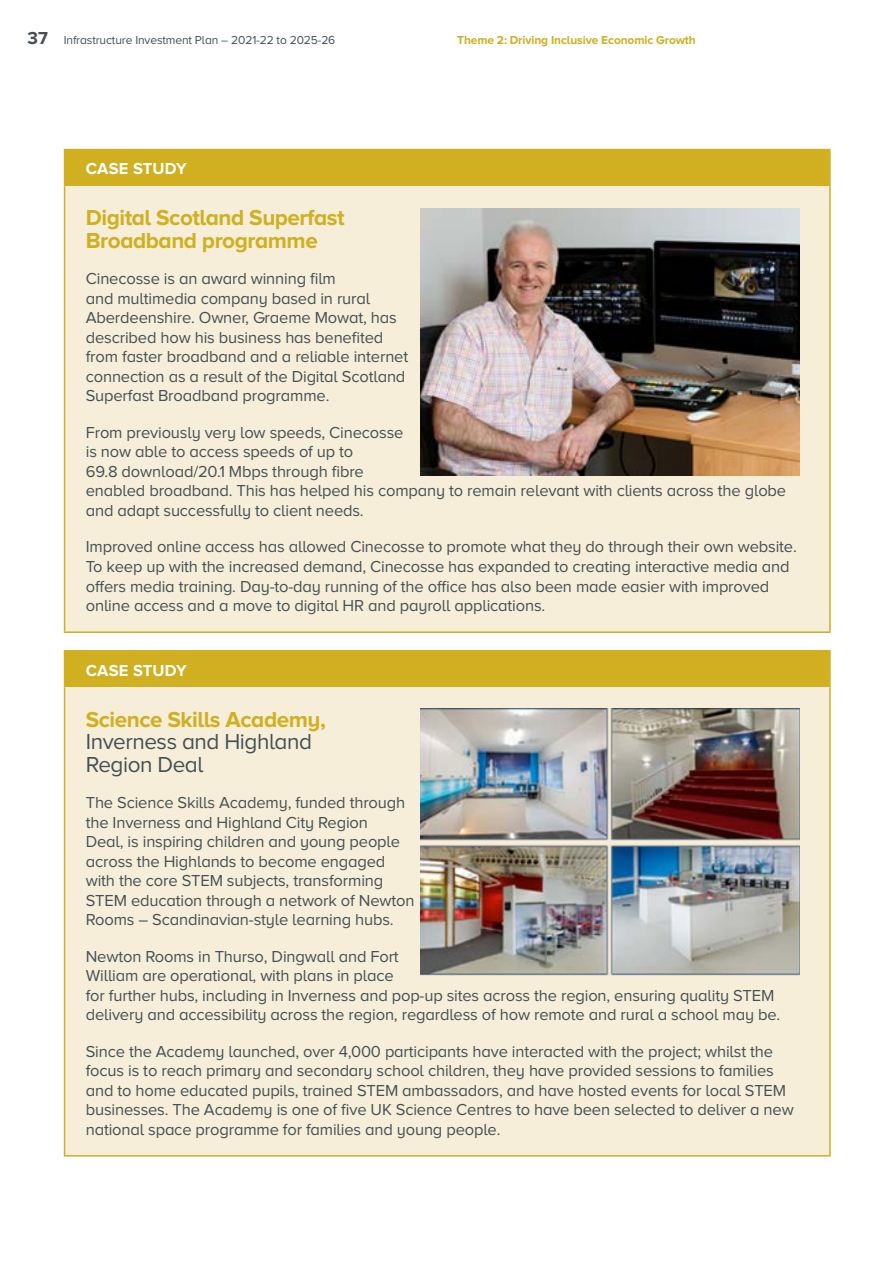
<style>
.page{position:relative;width:893px;height:1263px;background:#fff}
.page>*{position:absolute;margin:0;border:0;box-sizing:border-box;transform-origin:0 0}
.t1{font:700 22.5px/22.5px "Proxima Nova A";letter-spacing:-.02em;color:#d0af21}
.t2{font:22.5px/22.5px "Proxima Nova A";letter-spacing:-.02em;color:#445055}
.t3{font:16.5px/19.5px "Proxima Nova A";letter-spacing:-.01em;color:#445055}
.t4{font:700 16.5px "Proxima Nova A";letter-spacing:.01em;color:#fff}
.t5{font:12px "Proxima Nova A";letter-spacing:-.01em;color:#445055}
.t6{font:700 12px "Proxima Nova A";letter-spacing:-.01em;color:#d0af21}
.s1{font-weight:700;font-size:18px}
</style>
<div class="page">
<div style="left:65px;top:150px;width:765px;height:36px;background:#d0af21"></div>
<div style="left:65px;top:186px;width:765px;height:446px;background:#f6eed8"></div>
<hr style="left:64px;top:149px;width:767px;height:1px;background:#d0af21">
<hr style="left:64px;top:150px;width:1px;height:36px;background:#d0af21">
<hr style="left:829px;top:150px;width:2px;height:36px;background:#d0af21">
<hr style="left:64px;top:186px;width:1px;height:445px;background:#d0af21">
<hr style="left:829px;top:186px;width:2px;height:445px;background:#d0af21">
<hr style="left:64px;top:631px;width:767px;height:2px;background:#d0af21">
<div style="left:65px;top:651px;width:765px;height:36px;background:#d0af21"></div>
<div style="left:65px;top:687px;width:765px;height:469px;background:#f6eed8"></div>
<hr style="left:64px;top:650px;width:767px;height:1px;background:#d0af21">
<hr style="left:64px;top:651px;width:1px;height:36px;background:#d0af21">
<hr style="left:829px;top:651px;width:2px;height:36px;background:#d0af21">
<hr style="left:64px;top:687px;width:1px;height:468px;background:#d0af21">
<hr style="left:829px;top:687px;width:2px;height:468px;background:#d0af21">
<hr style="left:64px;top:1155px;width:767px;height:1px;background:#d0af21">
<img style="left:421px;top:209px;width:378px;height:266px">
<img style="left:421px;top:709px;width:378px;height:266px">
<p class="t5" style="left:28px;top:33px;width:309px"><span class="s1">37</span> Infrastructure Investment Plan – 2021-22 to 2025-26</p>
<p class="t6" style="left:457px;top:33px;width:240px">Theme 2: Driving Inclusive Economic Growth</p>
<p class="t4" style="left:86px;top:160px;width:103px">CASE STUDY</p>
<h1 class="t1" style="left:86px;top:206px;width:260px">Digital Scotland Superfast<br>Broadband programme</h1>
<p class="t3" style="left:86px;top:269px;width:324px">Cinecosse is an award winning film<br>and multimedia company based in rural Aberdeenshire. Owner, Graeme Mowat, has described how his business has benefited from faster broadband and a reliable internet connection as a result of the Digital Scotland Superfast Broadband programme.</p>
<p class="t3" style="left:86px;top:422px;width:702px">From previously very low speeds, Cinecosse<br>is now able to access speeds of up to<br>69.8 download/20.1 Mbps through fibre<br>enabled broadband. This has helped his company to remain relevant with clients across the globe and adapt successfully to client needs.</p>
<p class="t3" style="left:86px;top:537px;width:713px">Improved online access has allowed Cinecosse to promote what they do through their own website.<br>To keep up with the increased demand, Cinecosse has expanded to creating interactive media and offers media training. Day-to-day running of the office has also been made easier with improved online access and a move to digital HR and payroll applications.</p>
<p class="t4" style="left:86px;top:661px;width:103px">CASE STUDY</p>
<h1 class="t1" style="left:86px;top:707px;width:242px">Science Skills Academy,</h1>
<h1 class="t2" style="left:86px;top:730px;width:228px">Inverness and Highland<br>Region Deal</h1>
<p class="t3" style="left:86px;top:792px;width:330px">The Science Skills Academy, funded through the Inverness and Highland City Region<br>Deal, is inspiring children and young people across the Highlands to become engaged with the core STEM subjects, transforming STEM education through a network of Newton Rooms – Scandinavian-style learning hubs.</p>
<p class="t3" style="left:86px;top:946px;width:696px">Newton Rooms in Thurso, Dingwall and Fort<br>William are operational, with plans in place<br>for further hubs, including in Inverness and pop-up sites across the region, ensuring quality STEM delivery and accessibility across the region, regardless of how remote and rural a school may be.</p>
<p class="t3" style="left:86px;top:1041px;width:709px">Since the Academy launched, over 4,000 participants have interacted with the project; whilst the focus is to reach primary and secondary school children, they have provided sessions to families and to home educated pupils, trained STEM ambassadors, and have hosted events for local STEM businesses. The Academy is one of five UK Science Centres to have been selected to deliver a new national space programme for families and young people.</p>
</div>
